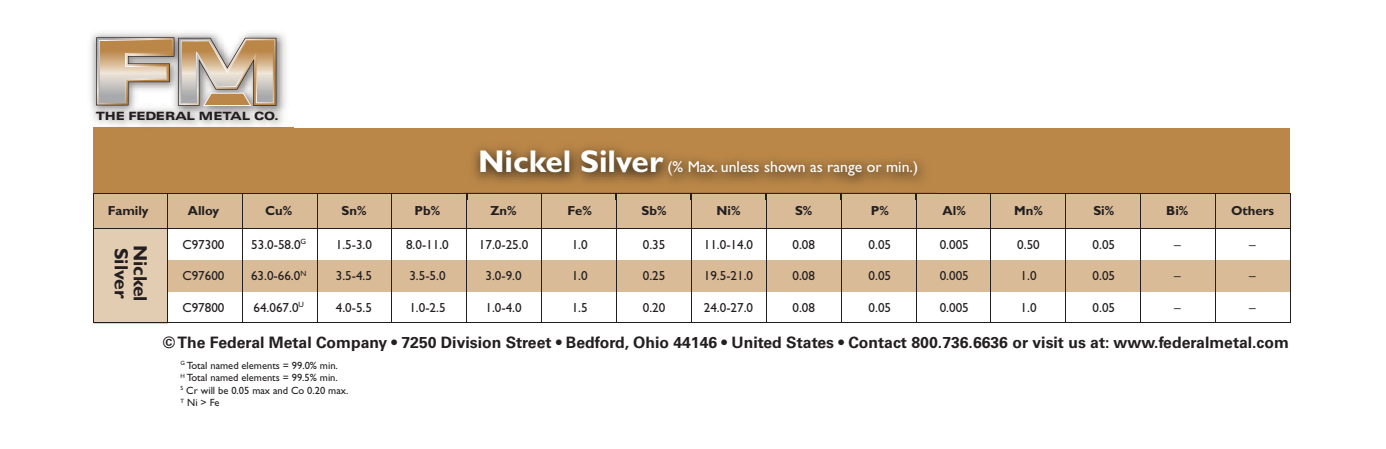
<style>
.page{position:relative;width:1386px;height:449px;background:#fff}
.page>*{position:absolute;margin:0;border:0;box-sizing:border-box;transform-origin:0 0}
.t1{font:700 19.25px "Gill Sans";color:#231f20}
.t2{font:700 15.75px "Univers";color:#231f20}
.t3{font:15.75px "Gill Sans";color:#fff}
.t4{font:13.12px "Gill Sans";color:#231f20}
.t5{font:700 13.12px "Gill Sans";color:#231f20}
.t6{font:900 expanded 11.38px "Univers";letter-spacing:-.02em;color:#221e1f}
.t7{font:10.5px/12.6px "Gill Sans";color:#231f20}
.s1{font-weight:700;font-size:31.5px}
</style>
<div class="page">
<div style="left:94px;top:128px;width:1196px;height:71px;background:#ba8748"></div>
<div style="left:164px;top:260px;width:1126px;height:31px;background:#d9bb97"></div>
<div style="left:94px;top:228px;width:74px;height:95px;background:#e3cdb2"></div>
<div style="left:94px;top:193px;width:1196px;height:35px;background:#d9bb97"></div>
<hr style="left:167px;top:193px;width:1px;height:130px;background:#231f20">
<hr style="left:242px;top:193px;width:1px;height:130px;background:#231f20">
<hr style="left:317px;top:193px;width:1px;height:130px;background:#231f20">
<hr style="left:391px;top:193px;width:1px;height:130px;background:#231f20">
<hr style="left:466px;top:193px;width:1px;height:130px;background:#231f20">
<hr style="left:541px;top:193px;width:1px;height:130px;background:#231f20">
<hr style="left:616px;top:193px;width:1px;height:130px;background:#231f20">
<hr style="left:691px;top:193px;width:1px;height:130px;background:#231f20">
<hr style="left:766px;top:193px;width:1px;height:130px;background:#231f20">
<hr style="left:841px;top:193px;width:1px;height:130px;background:#231f20">
<hr style="left:916px;top:193px;width:1px;height:130px;background:#231f20">
<hr style="left:990px;top:193px;width:1px;height:130px;background:#231f20">
<hr style="left:1065px;top:193px;width:1px;height:130px;background:#231f20">
<hr style="left:1140px;top:193px;width:1px;height:130px;background:#231f20">
<hr style="left:1215px;top:193px;width:1px;height:130px;background:#231f20">
<hr style="left:94px;top:193px;width:1196px;height:1px;background:#231f20">
<hr style="left:94px;top:322px;width:1196px;height:1px;background:#231f20">
<hr style="left:94px;top:228px;width:1196px;height:1px;background:#231f20">
<hr style="left:93px;top:193px;width:1px;height:130px;background:#231f20">
<hr style="left:1290px;top:193px;width:1px;height:130px;background:#231f20">
<img style="left:463px;top:147px;width:474px;height:52px">
<img style="left:463px;top:193px;width:474px;height:1px">
<img style="left:91px;top:33px;width:202px;height:104px">
<img style="left:94px;top:128px;width:199px;height:9px">
<svg style="left:96px;top:37px;width:180px;height:69px;background:#c6b49e"></svg>
<p class="t6" style="left:96px;top:112px;width:184px">THE FEDERAL METAL CO.</p>
<p class="t3" style="left:478px;top:162px;width:442px"><span class="s1">Nickel Silver</span> (% Max. unless shown as range or min.)</p>
<p class="t5" style="left:108px;top:206px;width:42px">Family</p>
<p class="t5" style="left:188px;top:206px;width:33px">Alloy</p>
<p class="t5" style="left:265px;top:206px;width:29px">Cu%</p>
<p class="t5" style="left:341px;top:206px;width:27px">Sn%</p>
<p class="t5" style="left:415px;top:206px;width:27px">Pb%</p>
<p class="t5" style="left:490px;top:206px;width:28px">Zn%</p>
<p class="t5" style="left:568px;top:206px;width:26px">Fe%</p>
<p class="t5" style="left:642px;top:206px;width:27px">Sb%</p>
<p class="t5" style="left:716px;top:206px;width:26px">Ni%</p>
<p class="t5" style="left:795px;top:206px;width:19px">S%</p>
<p class="t5" style="left:871px;top:206px;width:20px">P%</p>
<p class="t5" style="left:943px;top:206px;width:25px">Al%</p>
<p class="t5" style="left:1014px;top:206px;width:30px">Mn%</p>
<p class="t5" style="left:1093px;top:206px;width:22px">Si%</p>
<p class="t5" style="left:1166px;top:206px;width:24px">Bi%</p>
<p class="t5" style="left:1231px;top:206px;width:45px">Others</p>
<p class="t4" style="left:182px;top:240px;width:44px">C97300</p>
<p class="t4" style="left:251px;top:240px;width:57px">53.0-58.0<sup>G</sup></p>
<p class="t4" style="left:336px;top:240px;width:38px">1.5-3.0</p>
<p class="t4" style="left:406px;top:240px;width:44px">8.0-11.0</p>
<p class="t4" style="left:479px;top:240px;width:51px">17.0-25.0</p>
<p class="t4" style="left:572px;top:240px;width:17px">1.0</p>
<p class="t4" style="left:643px;top:240px;width:24px">0.35</p>
<p class="t4" style="left:704px;top:240px;width:51px">11.0-14.0</p>
<p class="t4" style="left:792px;top:240px;width:24px">0.08</p>
<p class="t4" style="left:869px;top:240px;width:24px">0.05</p>
<p class="t4" style="left:940px;top:240px;width:31px">0.005</p>
<p class="t4" style="left:1017px;top:240px;width:24px">0.50</p>
<p class="t4" style="left:1093px;top:240px;width:24px">0.05</p>
<p class="t4" style="left:1174px;top:240px;width:8px">–</p>
<p class="t4" style="left:1249px;top:240px;width:8px">–</p>
<p class="t4" style="left:182px;top:271px;width:44px">C97600</p>
<p class="t4" style="left:251px;top:271px;width:57px">63.0-66.0<sup>N</sup></p>
<p class="t4" style="left:336px;top:271px;width:38px">3.5-4.5</p>
<p class="t4" style="left:409px;top:271px;width:38px">3.5-5.0</p>
<p class="t4" style="left:485px;top:271px;width:38px">3.0-9.0</p>
<p class="t4" style="left:572px;top:271px;width:17px">1.0</p>
<p class="t4" style="left:643px;top:271px;width:24px">0.25</p>
<p class="t4" style="left:704px;top:271px;width:51px">19.5-21.0</p>
<p class="t4" style="left:792px;top:271px;width:24px">0.08</p>
<p class="t4" style="left:869px;top:271px;width:24px">0.05</p>
<p class="t4" style="left:940px;top:271px;width:31px">0.005</p>
<p class="t4" style="left:1021px;top:271px;width:17px">1.0</p>
<p class="t4" style="left:1093px;top:271px;width:24px">0.05</p>
<p class="t4" style="left:1174px;top:271px;width:8px">–</p>
<p class="t4" style="left:1249px;top:271px;width:8px">–</p>
<p class="t4" style="left:182px;top:303px;width:44px">C97800</p>
<p class="t4" style="left:253px;top:303px;width:52px">64.067.0<sup>U</sup></p>
<p class="t4" style="left:336px;top:303px;width:38px">4.0-5.5</p>
<p class="t4" style="left:409px;top:303px;width:38px">1.0-2.5</p>
<p class="t4" style="left:485px;top:303px;width:38px">1.0-4.0</p>
<p class="t4" style="left:572px;top:303px;width:17px">1.5</p>
<p class="t4" style="left:643px;top:303px;width:24px">0.20</p>
<p class="t4" style="left:704px;top:303px;width:51px">24.0-27.0</p>
<p class="t4" style="left:792px;top:303px;width:24px">0.08</p>
<p class="t4" style="left:869px;top:303px;width:24px">0.05</p>
<p class="t4" style="left:940px;top:303px;width:31px">0.005</p>
<p class="t4" style="left:1021px;top:303px;width:17px">1.0</p>
<p class="t4" style="left:1093px;top:303px;width:24px">0.05</p>
<p class="t4" style="left:1174px;top:303px;width:8px">–</p>
<p class="t4" style="left:1249px;top:303px;width:8px">–</p>
<p class="t1" style="left:128px;top:248px;width:52px;rotate:90deg">Silver</p>
<p class="t1" style="left:147px;top:245px;width:58px;rotate:90deg">Nickel</p>
<p class="t2" style="left:163px;top:336px;width:1128px">© The Federal Metal Company • 7250 Division Street • Bedford, Ohio 44146 • United States • Contact 800.736.6636 or visit us at: www.federalmetal.com</p>
<p class="t7" style="left:181px;top:360px;width:169px"><sup>G</sup> Total named elements = 99.0% min.<br><sup>H</sup> Total named elements = 99.5% min.<br><sup>S</sup> Cr will be 0.05 max and Co 0.20 max.<br><sup>T</sup> Ni &gt; Fe</p>
</div>
